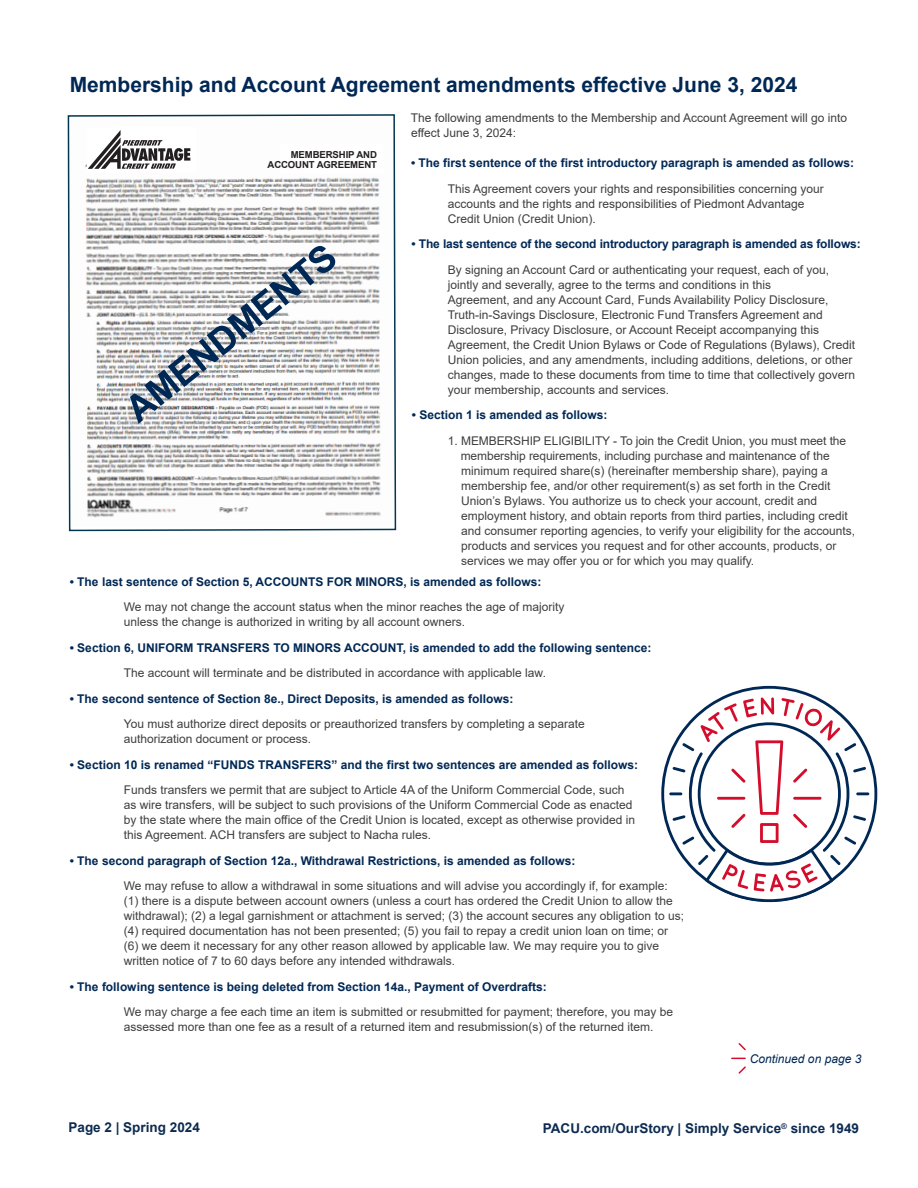
<style>
.page{position:relative;width:918px;height:1188px;background:#fff}
.page>*{position:absolute;margin:0;border:0;box-sizing:border-box;transform-origin:0 0}
.t1{font:700 36.75px "Arial";color:#002855}
.t2{font:700 21px "Arial";color:#002855}
.t3{font:700 13.5px "Arial";color:#0d2b51}
.t4{font:12px/15px "Arial";color:#3e3e3f}
.t5{font:700 12px "Arial";color:#002855}
.t6{font:italic 12px "Arial";color:#002855}
.t7{font:700 9.6px/10.5px "Arial";letter-spacing:-.02em;color:#231f20;text-align:right}
</style>
<div class="page">
<svg style="left:67px;top:114px;width:330px;height:418px"></svg>
<svg style="left:661px;top:686px;width:216px;height:150px"></svg>
<svg style="left:669px;top:697px;width:200px;height:205px"></svg>
<svg style="left:731px;top:1058px;width:15px;height:1px"></svg>
<svg style="left:739px;top:1043px;width:7px;height:7px"></svg>
<svg style="left:739px;top:1066px;width:7px;height:8px"></svg>
<h2 class="t2" style="left:70px;top:70px;width:729px">Membership and Account Agreement amendments effective June 3, 2024</h2>
<p class="t4" style="left:411px;top:110px;width:438px">The following amendments to the Membership and Account Agreement will go into effect June 3, 2024:</p>
<p class="t5" style="left:411px;top:154px;width:444px">• The first sentence of the first introductory paragraph is amended as follows:</p>
<p class="t4" style="left:448px;top:181px;width:378px">This Agreement covers your rights and responsibilities concerning your accounts and the rights and responsibilities of Piedmont Advantage<br>Credit Union (Credit Union).</p>
<p class="t5" style="left:411px;top:235px;width:451px">• The last sentence of the second introductory paragraph is amended as follows:</p>
<p class="t4" style="left:448px;top:262px;width:409px">By signing an Account Card or authenticating your request, each of you, jointly and severally, agree to the terms and conditions in this<br>Agreement, and any Account Card, Funds Availability Policy Disclosure, Truth-in-Savings Disclosure, Electronic Fund Transfers Agreement and Disclosure, Privacy Disclosure, or Account Receipt accompanying this Agreement, the Credit Union Bylaws or Code of Regulations (Bylaws), Credit Union policies, and any amendments, including additions, deletions, or other changes, made to these documents from time to time that collectively govern your membership, accounts and services.</p>
<p class="t5" style="left:412px;top:406px;width:197px">• Section 1 is amended as follows:</p>
<p class="t4" style="left:461px;top:433px;width:396px;text-indent:-13px">1. MEMBERSHIP ELIGIBILITY - To join the Credit Union, you must meet the membership requirements, including purchase and maintenance of the minimum required share(s) (hereinafter membership share), paying a membership fee, and/or other requirement(s) as set forth in the Credit Union’s Bylaws. You authorize us to check your account, credit and employment history, and obtain reports from third parties, including credit and consumer reporting agencies, to verify your eligibility for the accounts, products and services you request and for other accounts, products, or services we may offer you or for which you may qualify.</p>
<p class="t5" style="left:70px;top:573px;width:473px">• The last sentence of Section 5, ACCOUNTS FOR MINORS, is amended as follows:</p>
<p class="t4" style="left:124px;top:599px;width:442px">We may not change the account status when the minor reaches the age of majority unless the change is authorized in writing by all account owners.</p>
<p class="t5" style="left:70px;top:639px;width:583px">• Section 6, UNIFORM TRANSFERS TO MINORS ACCOUNT, is amended to add the following sentence:</p>
<p class="t4" style="left:124px;top:665px;width:424px">The account will terminate and be distributed in accordance with applicable law.</p>
<p class="t5" style="left:70px;top:690px;width:445px">• The second sentence of Section 8e., Direct Deposits, is amended as follows:</p>
<p class="t4" style="left:124px;top:716px;width:463px">You must authorize direct deposits or preauthorized transfers by completing a separate authorization document or process.</p>
<p class="t5" style="left:70px;top:756px;width:570px">• Section 10 is renamed “FUNDS TRANSFERS” and the first two sentences are amended as follows:</p>
<p class="t4" style="left:124px;top:782px;width:513px">Funds transfers we permit that are subject to Article 4A of the Uniform Commercial Code, such as wire transfers, will be subject to such provisions of the Uniform Commercial Code as enacted by the state where the main office of the Credit Union is located, except as otherwise provided in this Agreement. ACH transfers are subject to Nacha rules.</p>
<p class="t5" style="left:70px;top:852px;width:507px">• The second paragraph of Section 12a., Withdrawal Restrictions, is amended as follows:</p>
<p class="t4" style="left:124px;top:878px;width:562px">We may refuse to allow a withdrawal in some situations and will advise you accordingly if, for example: (1) there is a dispute between account owners (unless a court has ordered the Credit Union to allow the withdrawal); (2) a legal garnishment or attachment is served; (3) the account secures any obligation to us; (4) required documentation has not been presented; (5) you fail to repay a credit union loan on time; or (6) we deem it necessary for any other reason allowed by applicable law. We may require you to give written notice of 7 to 60 days before any intended withdrawals.</p>
<p class="t5" style="left:70px;top:978px;width:478px">• The following sentence is being deleted from Section 14a., Payment of Overdrafts:</p>
<p class="t4" style="left:124px;top:1004px;width:551px">We may charge a fee each time an item is submitted or resubmitted for payment; therefore, you may be assessed more than one fee as a result of a returned item and resubmission(s) of the returned item.</p>
<p class="t6" style="left:750px;top:1051px;width:113px">Continued on page 3</p>
<p class="t7" style="left:268px;top:149px;width:111px">MEMBERSHIP AND<br>ACCOUNT AGREEMENT</p>
<h1 class="t1" style="left:114px;top:394px;width:260px;rotate:-39deg">AMENDMENTS</h1>
<p class="t3" style="left:69px;top:1117px;width:133px">Page 2 | Spring 2024</p>
<p class="t3" style="left:543px;top:1119px;width:318px">PACU.com/OurStory | Simply Service<sup>®</sup> since 1949</p>
</div>
